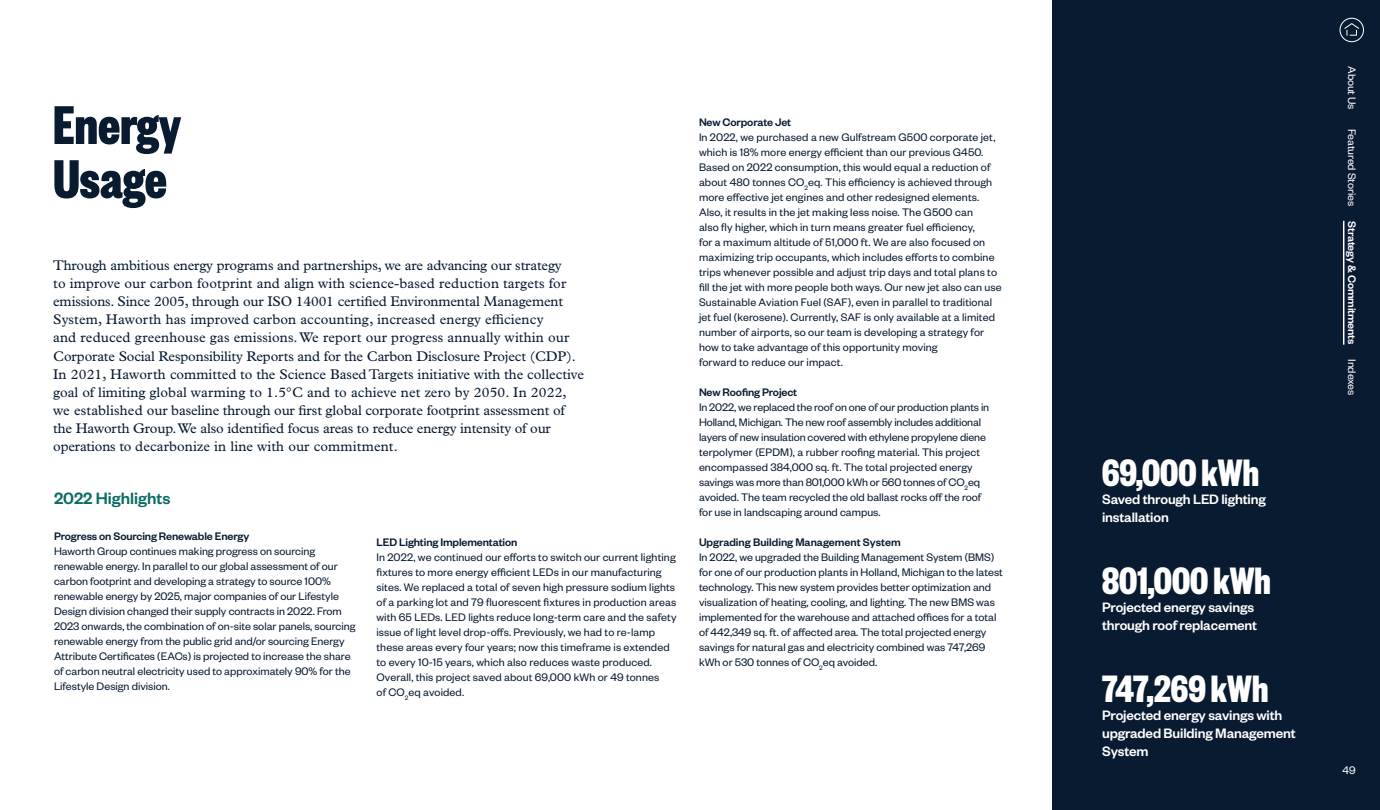
<style>
.page{position:relative;width:1380px;height:810px;background:#fff}
.page>*{position:absolute;margin:0;border:0;box-sizing:border-box;transform-origin:0 0}
.t1{font:60px/54px "Founders Grotesk Bold X Cnd";color:#081b31}
.t2{font:42px "Founders Grotesk Bold X Cnd";color:#fff}
.t3{font:500 18px "Founders Grotesk";color:#0a6b65}
.t4{font:500 15px/18px "Founders Grotesk";letter-spacing:-.01em;color:#fff}
.t5{font:14.1px/18.1px "Plantin MT Pro";color:#081b31}
.t6{font:12px/15px "Founders Grotesk";letter-spacing:.005em;color:#081b31}
.t7{font:500 12px "Founders Grotesk";letter-spacing:-.01em;color:#081b31}
.t8{font:12px "Founders Grotesk";letter-spacing:-.01em;color:#fff}
.t9{font:500 12px "Founders Grotesk";letter-spacing:-.01em;color:#fff}
</style>
<div class="page">
<div style="left:1053px;top:0;width:327px;height:810px;background:#081b31"></div>
<hr style="left:1343px;top:221px;width:1px;height:124px;background:#fff">
<svg style="left:1340px;top:18px;width:24px;height:24px"></svg>
<h1 class="t1" style="left:53px;top:95px;width:130px">Energy<br>Usage</h1>
<p class="t5" style="left:53px;top:256px;width:532px">Through ambitious energy programs and partnerships, we are advancing our strategy<br>to improve our carbon footprint and align with science-based reduction targets for emissions. Since 2005, through our ISO 14001 certified Environmental Management System, Haworth has improved carbon accounting, increased energy efficiency<br>and reduced greenhouse gas emissions. We report our progress annually within our Corporate Social Responsibility Reports and for the Carbon Disclosure Project (CDP).<br>In 2021, Haworth committed to the Science Based Targets initiative with the collective goal of limiting global warming to 1.5°C and to achieve net zero by 2050. In 2022, we established our baseline through our first global corporate footprint assessment of the Haworth Group. We also identified focus areas to reduce energy intensity of our operations to decarbonize in line with our commitment.</p>
<h3 class="t3" style="left:54px;top:487px;width:118px">2022 Highlights</h3>
<p class="t7" style="left:54px;top:529px;width:197px">Progress on Sourcing Renewable Energy</p>
<p class="t6" style="left:54px;top:543px;width:303px">Haworth Group continues making progress on sourcing renewable energy. In parallel to our global assessment of our carbon footprint and developing a strategy to source 100% renewable energy by 2025, major companies of our Lifestyle Design division changed their supply contracts in 2022. From 2023 onwards, the combination of on-site solar panels, sourcing renewable energy from the public grid and/or sourcing Energy Attribute Certificates (EACs) is projected to increase the share of carbon neutral electricity used to approximately 90% for the Lifestyle Design division.</p>
<p class="t7" style="left:376px;top:535px;width:142px">LED Lighting Implementation</p>
<p class="t6" style="left:377px;top:550px;width:302px">In 2022, we continued our efforts to switch our current lighting fixtures to more energy efficient LEDs in our manufacturing sites. We replaced a total of seven high pressure sodium lights of a parking lot and 79 fluorescent fixtures in production areas with 65 LEDs. LED lights reduce long-term care and the safety issue of light level drop-offs. Previously, we had to re-lamp these areas every four years; now this timeframe is extended to every 10-15 years, which also reduces waste produced.<br>Overall, this project saved about 69,000 kWh or 49 tonnes<br>of CO<sub>2</sub>eq avoided.</p>
<p class="t7" style="left:699px;top:115px;width:94px">New Corporate Jet</p>
<p class="t6" style="left:699px;top:129px;width:304px">In 2022, we purchased a new Gulfstream G500 corporate jet, which is 18% more energy efficient than our previous G450.<br>Based on 2022 consumption, this would equal a reduction of about 480 tonnes CO<sub>2</sub>eq. This efficiency is achieved through more effective jet engines and other redesigned elements.<br>Also, it results in the jet making less noise. The G500 can<br>also fly higher, which in turn means greater fuel efficiency,<br>for a maximum altitude of 51,000 ft. We are also focused on maximizing trip occupants, which includes efforts to combine trips whenever possible and adjust trip days and total plans to fill the jet with more people both ways. Our new jet also can use Sustainable Aviation Fuel (SAF), even in parallel to traditional jet fuel (kerosene). Currently, SAF is only available at a limited number of airports, so our team is developing a strategy for how to take advantage of this opportunity moving<br>forward to reduce our impact.</p>
<p class="t7" style="left:699px;top:385px;width:100px">New Roofing Project</p>
<p class="t6" style="left:699px;top:399px;width:292px">In 2022, we replaced the roof on one of our production plants in Holland, Michigan. The new roof assembly includes additional layers of new insulation covered with ethylene propylene diene terpolymer (EPDM), a rubber roofing material. This project encompassed 384,000 sq. ft. The total projected energy savings was more than 801,000 kWh or 560 tonnes of CO<sub>2</sub>eq avoided. The team recycled the old ballast rocks off the roof for use in landscaping around campus.</p>
<p class="t7" style="left:699px;top:535px;width:203px">Upgrading Building Management System</p>
<p class="t6" style="left:699px;top:549px;width:305px">In 2022, we upgraded the Building Management System (BMS) for one of our production plants in Holland, Michigan to the latest technology. This new system provides better optimization and visualization of heating, cooling, and lighting. The new BMS was implemented for the warehouse and attached offices for a total of 442,349 sq. ft. of affected area. The total projected energy savings for natural gas and electricity combined was 747,269 kWh or 530 tonnes of CO<sub>2</sub>eq avoided.</p>
<h2 class="t2" style="left:1102px;top:446px;width:158px">69,000 kWh</h2>
<p class="t4" style="left:1102px;top:489px;width:165px">Saved through LED lighting installation</p>
<h2 class="t2" style="left:1102px;top:554px;width:170px">801,000 kWh</h2>
<p class="t4" style="left:1102px;top:597px;width:157px">Projected energy savings through roof replacement</p>
<h2 class="t2" style="left:1102px;top:662px;width:168px">747,269 kWh</h2>
<p class="t4" style="left:1102px;top:705px;width:195px">Projected energy savings with upgraded Building Management<br>System</p>
<p class="t8" style="left:1359px;top:66px;width:45px;rotate:90deg">About Us</p>
<p class="t8" style="left:1359px;top:129px;width:79px;rotate:90deg">Featured Stories</p>
<p class="t9" style="left:1360px;top:221px;width:125px;rotate:90deg">Strategy &amp; Commitments</p>
<p class="t8" style="left:1359px;top:359px;width:38px;rotate:90deg">Indexes</p>
<p class="t8" style="left:1343px;top:763px;width:15px">49</p>
</div>
